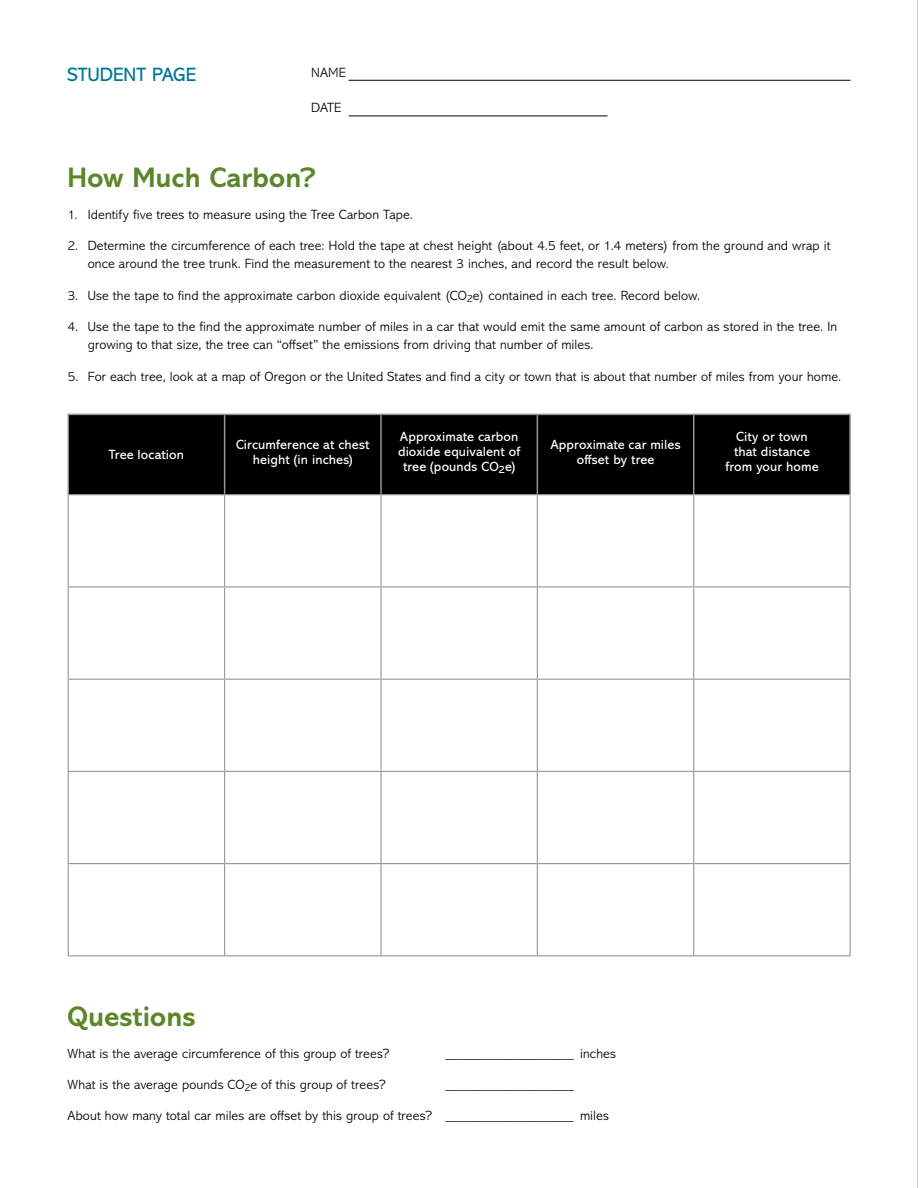
<style>
.page{position:relative;width:918px;height:1188px;background:#fff}
.page>*{position:absolute;margin:0;border:0;box-sizing:border-box;transform-origin:0 0}
.t1{font:700 28.5px "Abadi MT Std";color:#5c8727}
.t2{font:19.5px "Abadi MT Std";color:#007697}
.t3{font:300 13.5px/18px "Abadi MT Std";letter-spacing:.005em;color:#000}
.t4{font:13.5px/15px "Abadi MT Std";letter-spacing:.01em;color:#fff;text-align:center}
</style>
<div class="page">
<hr style="left:349px;top:80px;width:501px;height:1px;background:#000">
<div style="left:69px;top:415px;width:780px;height:79px;background:#000"></div>
<hr style="left:68px;top:414px;width:157px;height:1px;background:#939598">
<hr style="left:68px;top:415px;width:1px;height:79px;background:#939598">
<hr style="left:225px;top:414px;width:156px;height:1px;background:#939598">
<hr style="left:224px;top:415px;width:1px;height:79px;background:#939598">
<hr style="left:381px;top:414px;width:156px;height:1px;background:#939598">
<hr style="left:380px;top:415px;width:2px;height:79px;background:#939598">
<hr style="left:537px;top:414px;width:157px;height:1px;background:#939598">
<hr style="left:537px;top:415px;width:1px;height:79px;background:#939598">
<hr style="left:694px;top:414px;width:157px;height:1px;background:#939598">
<hr style="left:693px;top:415px;width:1px;height:79px;background:#939598">
<hr style="left:849px;top:415px;width:2px;height:79px;background:#939598">
<hr style="left:68px;top:494px;width:157px;height:1px;background:#939598">
<hr style="left:68px;top:495px;width:1px;height:91px;background:#939598">
<hr style="left:225px;top:494px;width:156px;height:1px;background:#939598">
<hr style="left:224px;top:495px;width:1px;height:91px;background:#939598">
<hr style="left:381px;top:494px;width:156px;height:1px;background:#939598">
<hr style="left:380px;top:495px;width:2px;height:91px;background:#939598">
<hr style="left:537px;top:494px;width:157px;height:1px;background:#939598">
<hr style="left:537px;top:495px;width:1px;height:91px;background:#939598">
<hr style="left:694px;top:494px;width:157px;height:1px;background:#939598">
<hr style="left:693px;top:495px;width:1px;height:91px;background:#939598">
<hr style="left:850px;top:495px;width:1px;height:91px;background:#939598">
<hr style="left:68px;top:586px;width:157px;height:2px;background:#939598">
<hr style="left:68px;top:588px;width:1px;height:91px;background:#939598">
<hr style="left:225px;top:586px;width:156px;height:2px;background:#939598">
<hr style="left:224px;top:588px;width:1px;height:91px;background:#939598">
<hr style="left:381px;top:586px;width:156px;height:2px;background:#939598">
<hr style="left:380px;top:588px;width:2px;height:91px;background:#939598">
<hr style="left:537px;top:586px;width:157px;height:2px;background:#939598">
<hr style="left:537px;top:588px;width:1px;height:91px;background:#939598">
<hr style="left:694px;top:586px;width:157px;height:2px;background:#939598">
<hr style="left:693px;top:588px;width:1px;height:91px;background:#939598">
<hr style="left:850px;top:588px;width:1px;height:91px;background:#939598">
<hr style="left:68px;top:679px;width:157px;height:1px;background:#939598">
<hr style="left:68px;top:680px;width:1px;height:91px;background:#939598">
<hr style="left:225px;top:679px;width:156px;height:1px;background:#939598">
<hr style="left:224px;top:680px;width:1px;height:91px;background:#939598">
<hr style="left:381px;top:679px;width:156px;height:1px;background:#939598">
<hr style="left:380px;top:680px;width:2px;height:91px;background:#939598">
<hr style="left:537px;top:679px;width:157px;height:1px;background:#939598">
<hr style="left:537px;top:680px;width:1px;height:91px;background:#939598">
<hr style="left:694px;top:679px;width:157px;height:1px;background:#939598">
<hr style="left:693px;top:680px;width:1px;height:91px;background:#939598">
<hr style="left:850px;top:680px;width:1px;height:91px;background:#939598">
<hr style="left:68px;top:771px;width:157px;height:1px;background:#939598">
<hr style="left:68px;top:772px;width:1px;height:91px;background:#939598">
<hr style="left:225px;top:771px;width:156px;height:1px;background:#939598">
<hr style="left:224px;top:772px;width:1px;height:91px;background:#939598">
<hr style="left:381px;top:771px;width:156px;height:1px;background:#939598">
<hr style="left:380px;top:772px;width:2px;height:91px;background:#939598">
<hr style="left:537px;top:771px;width:157px;height:1px;background:#939598">
<hr style="left:537px;top:772px;width:1px;height:91px;background:#939598">
<hr style="left:694px;top:771px;width:157px;height:1px;background:#939598">
<hr style="left:693px;top:772px;width:1px;height:91px;background:#939598">
<hr style="left:850px;top:772px;width:1px;height:91px;background:#939598">
<hr style="left:68px;top:863px;width:157px;height:1px;background:#939598">
<hr style="left:68px;top:864px;width:1px;height:91px;background:#939598">
<hr style="left:225px;top:863px;width:156px;height:1px;background:#939598">
<hr style="left:224px;top:864px;width:1px;height:91px;background:#939598">
<hr style="left:381px;top:863px;width:156px;height:1px;background:#939598">
<hr style="left:380px;top:864px;width:2px;height:91px;background:#939598">
<hr style="left:537px;top:863px;width:157px;height:1px;background:#939598">
<hr style="left:537px;top:864px;width:1px;height:91px;background:#939598">
<hr style="left:694px;top:863px;width:157px;height:1px;background:#939598">
<hr style="left:693px;top:864px;width:1px;height:91px;background:#939598">
<hr style="left:850px;top:864px;width:1px;height:91px;background:#939598">
<hr style="left:68px;top:955px;width:157px;height:1px;background:#939598">
<hr style="left:225px;top:955px;width:156px;height:1px;background:#939598">
<hr style="left:381px;top:955px;width:156px;height:1px;background:#939598">
<hr style="left:537px;top:955px;width:157px;height:1px;background:#939598">
<hr style="left:694px;top:955px;width:157px;height:1px;background:#939598">
<hr style="left:349px;top:116px;width:259px;height:1px;background:#000">
<hr style="left:917px;top:0;width:1px;height:1188px;background:#939598">
<h2 class="t2" style="left:68px;top:64px;width:130px">STUDENT PAGE</h2>
<p class="t3" style="left:311px;top:64px;width:36px">NAME</p>
<p class="t3" style="left:311px;top:99px;width:31px">DATE</p>
<h1 class="t1" style="left:68px;top:161px;width:250px">How Much Carbon?</h1>
<p class="t3" style="left:68px;top:205px;width:347px">1. Identify five trees to measure using the Tree Carbon Tape.</p>
<p class="t3" style="left:88px;top:237px;width:744px;text-indent:-20px">2. Determine the circumference of each tree: Hold the tape at chest height (about 4.5 feet, or 1.4 meters) from the ground and wrap it once around the tree trunk. Find the measurement to the nearest 3 inches, and record the result below.</p>
<p class="t3" style="left:68px;top:286px;width:634px">3. Use the tape to find the approximate carbon dioxide equivalent (CO<sub>2</sub>e) contained in each tree. Record below.</p>
<p class="t3" style="left:88px;top:318px;width:751px;text-indent:-20px">4. Use the tape to the find the approximate number of miles in a car that would emit the same amount of carbon as stored in the tree. In growing to that size, the tree can “offset” the emissions from driving that number of miles.</p>
<p class="t3" style="left:67px;top:367px;width:775px">5. For each tree, look at a map of Oregon or the United States and find a city or town that is about that number of miles from your home.</p>
<p class="t4" style="left:109px;top:447px;width:76px">Tree location</p>
<p class="t4" style="left:236px;top:437px;width:135px">Circumference at chest height (in inches)</p>
<p class="t4" style="left:398px;top:429px;width:124px">Approximate carbon dioxide equivalent of tree (pounds CO<sub>2</sub>e)</p>
<p class="t4" style="left:550px;top:437px;width:132px">Approximate car miles offset by tree</p>
<p class="t4" style="left:725px;top:429px;width:95px">City or town that distance from your home</p>
<h1 class="t1" style="left:68px;top:1000px;width:130px">Questions</h1>
<p class="t3" style="left:68px;top:1044px;width:323px">What is the average circumference of this group of trees?</p>
<p class="t3" style="left:446px;top:1044px;width:172px">___________________ inches</p>
<p class="t3" style="left:68px;top:1076px;width:320px">What is the average pounds CO<sub>2</sub>e of this group of trees?</p>
<p class="t3" style="left:445px;top:1076px;width:130px">___________________</p>
<p class="t3" style="left:67px;top:1107px;width:543px">About how many total car miles are offset by this group of trees? ___________________ miles</p>
</div>
